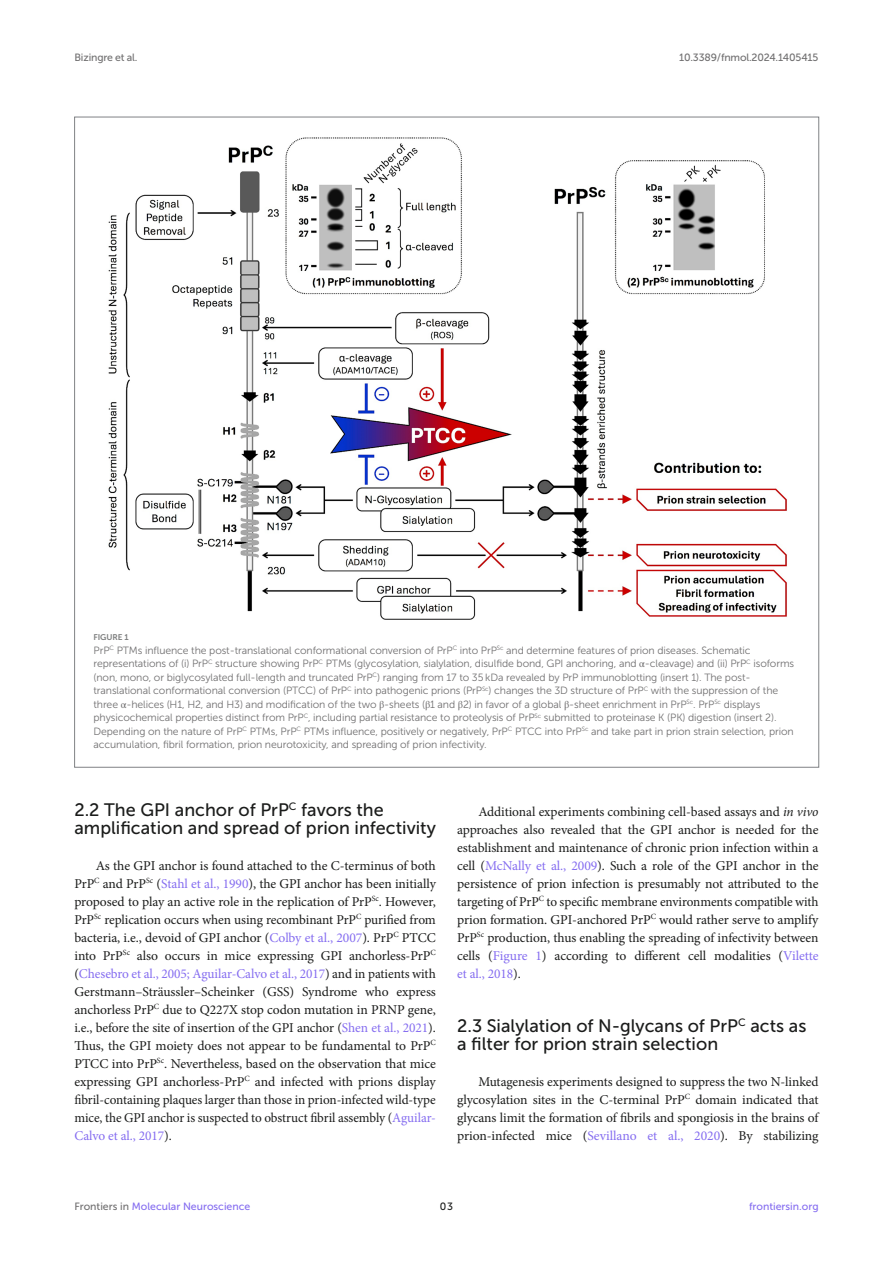
<style>
.page{position:relative;width:893px;height:1263px;background:#fff}
.page>*{position:absolute;margin:0;border:0;box-sizing:border-box;transform-origin:0 0}
.HEAD_2{font:18px/18px "Museo Sans 500";color:#1b1c1b}
.TEXT_FLUSH{font:13.5px/18px "Minion Pro";letter-spacing:-.005em;color:#1b1c1b;text-align:justify}
.TEXT{font:13.5px/18px "Minion Pro";letter-spacing:-.005em;color:#1b1c1b;text-align:justify}
.FIG_LEG{font:10.5px/13.5px "Museo Sans 300";letter-spacing:-.01em;color:#706f70}
.t1{font:10.5px "Museo Sans 500";color:#856df0}
.t2{font:10.5px "Museo Sans 500";letter-spacing:-.015em;color:#706f70}
.t3{font:10.5px "Museo Sans 500";color:#1b1c1b}
.FIG_HD{font:8.25px "Museo Sans 700";letter-spacing:-.01em;color:#7e7f7f}
.s1{font-family:"STIX General"}
.s2{color:#856df0}
.s3{font-style:italic}
.s4{color:#706f70}
</style>
<div class="page">
<img style="left:108px;top:137px;width:679px;height:483px">
<p class="t2" style="left:74px;top:51px;width:65px">Bizingre et al.</p>
<p class="t2" style="left:679px;top:51px;width:141px">10.3389/fnmol.2024.1405415</p>
<p class="FIG_HD" style="left:94px;top:633px;width:37px">FIGURE 1</p>
<p class="FIG_LEG" style="left:94px;top:643px;width:702px">PrP<sup>C</sup> PTMs influence the post-translational conformational conversion of PrP<sup>C</sup> into PrP<sup>Sc</sup> and determine features of prion diseases. Schematic representations of (i) PrP<sup>C</sup> structure showing PrP<sup>C</sup> PTMs (glycosylation, sialylation, disulfide bond, GPI anchoring, and <span class="s1">α</span>-cleavage) and (ii) PrP<sup>C</sup> isoforms (non, mono, or biglycosylated full-length and truncated PrP<sup>C</sup>) ranging from 17 to 35 kDa revealed by PrP immunoblotting (insert 1). The post&shy;translational conformational conversion (PTCC) of PrP<sup>C</sup> into pathogenic prions (PrP<sup>Sc</sup>) changes the 3D structure of PrP<sup>C</sup> with the suppression of the three <span class="s1">α</span>-helices (H1, H2, and H3) and modification of the two <span class="s1">β</span>-sheets (<span class="s1">β</span>1 and <span class="s1">β</span>2) in favor of a global <span class="s1">β</span>-sheet enrichment in PrP<sup>Sc</sup>. PrP<sup>Sc</sup> displays physicochemical properties distinct from PrP<sup>C</sup>, including partial resistance to proteolysis of PrP<sup>Sc</sup> submitted to proteinase K (PK) digestion (insert 2).<br>Depending on the nature of PrP<sup>C</sup> PTMs, PrP<sup>C</sup> PTMs influence, positively or negatively, PrP<sup>C</sup> PTCC into PrP<sup>Sc</sup> and take part in prion strain selection, prion accumulation, fibril formation, prion neurotoxicity, and spreading of prion infectivity.</p>
<p class="HEAD_2" style="left:74px;top:801px;width:363px">2.2 The GPI anchor of PrP<sup>C</sup> favors the amplification and spread of prion infectivity</p>
<p class="TEXT_FLUSH" style="left:74px;top:857px;width:363px;text-indent:21px">As the GPI anchor is found attached to the C-terminus of both PrP<sup>C</sup> and PrP<sup>Sc</sup> (<span class="s2">Stahl et al., 1990</span>), the GPI anchor has been initially proposed to play an active role in the replication of PrP<sup>Sc</sup>. However, PrP<sup>Sc</sup> replication occurs when using recombinant PrP<sup>C</sup> purified from bacteria, i.e., devoid of GPI anchor (<span class="s2">Colby et al., 2007</span>). PrP<sup>C</sup> PTCC into PrP<sup>Sc</sup> also occurs in mice expressing GPI anchorless-PrP<sup>C </sup>(<span class="s2">Chesebro et al., 2005; Aguilar-Calvo et al., 2017</span>) and in patients with Gerstmann–Sträussler–Scheinker (GSS) Syndrome who express anchorless PrP<sup>C</sup> due to Q227X stop codon mutation in PRNP gene, i.e., before the site of insertion of the GPI anchor (<span class="s2">Shen et al., 2021</span>).<br>Thus, the GPI moiety does not appear to be fundamental to PrP<sup>C </sup>PTCC into PrP<sup>Sc</sup>. Nevertheless, based on the observation that mice expressing GPI anchorless-PrP<sup>C</sup> and infected with prions display fibril-containing plaques larger than those in prion-infected wild-type mice, the GPI anchor is suspected to obstruct fibril assembly (<span class="s2">Aguilar-Calvo et al., 2017</span>).</p>
<p class="TEXT" style="left:457px;top:803px;width:363px;text-indent:21px">Additional experiments combining cell-based assays and <span class="s3">in vivo </span>approaches also revealed that the GPI anchor is needed for the establishment and maintenance of chronic prion infection within a cell (<span class="s2">McNally et al., 2009</span>). Such a role of the GPI anchor in the persistence of prion infection is presumably not attributed to the targeting of PrP<sup>C</sup> to specific membrane environments compatible with prion formation. GPI-anchored PrP<sup>C</sup> would rather serve to amplify PrP<sup>Sc</sup> production, thus enabling the spreading of infectivity between cells (<span class="s2">Figure 1</span>) according to different cell modalities (<span class="s2">Vilette et al., 2018</span>).</p>
<p class="HEAD_2" style="left:457px;top:1017px;width:351px">2.3 Sialylation of N-glycans of PrP<sup>C</sup> acts as a filter for prion strain selection</p>
<p class="TEXT_FLUSH" style="left:457px;top:1073px;width:363px;text-indent:21px">Mutagenesis experiments designed to suppress the two N-linked glycosylation sites in the C-terminal PrP<sup>C</sup> domain indicated that glycans limit the formation of fibrils and spongiosis in the brains of prion-infected mice (<span class="s2">Sevillano et al., 2020</span>). By stabilizing</p>
<p class="t1" style="left:74px;top:1200px;width:177px"><span class="s4">Frontiers in</span> Molecular Neuroscience</p>
<p class="t3" style="left:440px;top:1200px;width:15px">03</p>
<p class="t1" style="left:749px;top:1200px;width:71px">frontiersin.org</p>
</div>
